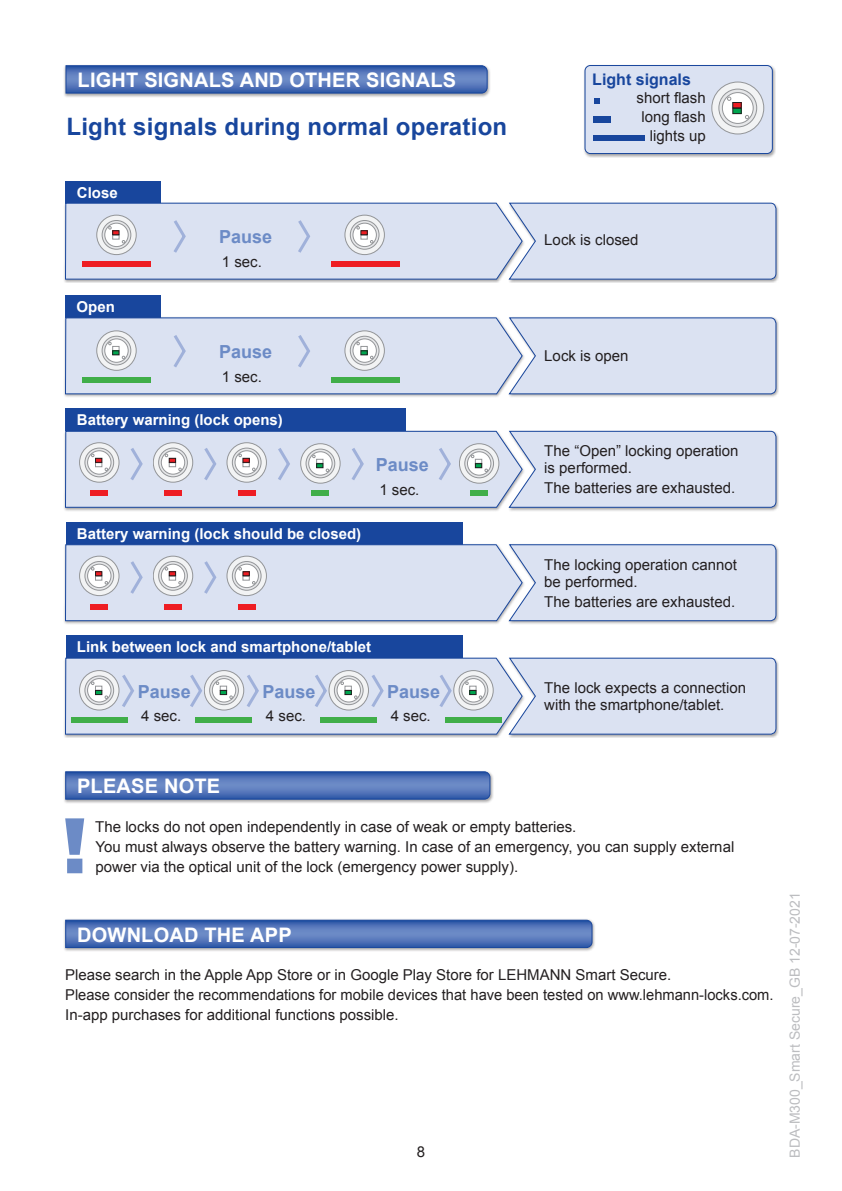
<style>
.page{position:relative;width:842px;height:1191px;background:#fff}
.page>*{position:absolute;margin:0;border:0;box-sizing:border-box;transform-origin:0 0}
.t1{font:700 24px "Arial";letter-spacing:.01em;color:#18469d}
.t2{font:700 20px "Arial";letter-spacing:.01em;color:#fff}
.t3{font:700 18px "Arial";color:#6c8bc6}
.t4{font:700 16px "Arial";color:#18469d}
.t5{font:15px/20px "Arial";color:#231f20}
.t6{font:700 15px "Arial";color:#fff}
.t7{font:14px "Arial";color:#bcbdc0}
</style>
<div class="page">
<div style="left:64px;top:64px;width:426px;height:34px;background:#231f20;opacity:.4"></div>
<svg style="left:65px;top:65px;width:423px;height:29px"></svg>
<div style="left:583px;top:64px;width:193px;height:94px;background:#231f20;opacity:.4"></div>
<div style="left:585px;top:65px;width:187px;height:88px;background:#dbe2f2;border-radius:5px"></div>
<div style="left:585px;top:65px;width:188px;height:89px;border:1px solid #18469d;border-radius:5px"></div>
<svg style="left:712px;top:82px;width:52px;height:52px"></svg>
<div style="left:712px;top:82px;width:52px;height:52px;border:1px solid #939598;border-radius:50%"></div>
<svg style="left:719px;top:89px;width:38px;height:38px"></svg>
<div style="left:719px;top:89px;width:38px;height:38px;border:1px solid #939598;border-radius:50%"></div>
<div style="left:722px;top:93px;width:31px;height:30px;background:#fff;border-radius:50%"></div>
<div style="left:722px;top:92px;width:31px;height:32px;border:1px solid #939598;border-radius:50%"></div>
<svg style="left:727px;top:97px;width:4px;height:4px"></svg>
<svg style="left:745px;top:115px;width:4px;height:4px"></svg>
<div style="left:733px;top:108px;width:8px;height:6px;background:#00a54f"></div>
<div style="left:732px;top:108px;width:9px;height:6px;border:1px solid #231f20"></div>
<div style="left:733px;top:102px;width:8px;height:6px;background:#ee1d23"></div>
<div style="left:732px;top:102px;width:9px;height:6px;border:1px solid #231f20"></div>
<svg style="left:594px;top:98px;width:5px;height:5px"></svg>
<div style="left:594px;top:116px;width:17px;height:6px;background:#18469d"></div>
<div style="left:594px;top:135px;width:51px;height:6px;background:#18469d"></div>
<div style="left:65px;top:295px;width:96px;height:22px;background:#18469d"></div>
<div style="left:63px;top:316px;width:462px;height:82px;background:#231f20;opacity:.4"></div>
<div style="left:508px;top:316px;width:271px;height:82px;background:#231f20;opacity:.4"></div>
<svg style="left:65px;top:317px;width:711px;height:77px"></svg>
<div style="left:66px;top:181px;width:95px;height:23px;background:#18469d"></div>
<div style="left:63px;top:202px;width:462px;height:81px;background:#231f20;opacity:.4"></div>
<div style="left:508px;top:202px;width:271px;height:81px;background:#231f20;opacity:.4"></div>
<svg style="left:65px;top:202px;width:711px;height:78px"></svg>
<div style="left:66px;top:408px;width:340px;height:23px;background:#18469d"></div>
<div style="left:63px;top:430px;width:462px;height:81px;background:#231f20;opacity:.4"></div>
<div style="left:508px;top:430px;width:271px;height:81px;background:#231f20;opacity:.4"></div>
<div style="left:66px;top:635px;width:396px;height:23px;background:#18469d"></div>
<div style="left:63px;top:656px;width:462px;height:82px;background:#231f20;opacity:.4"></div>
<div style="left:508px;top:656px;width:271px;height:82px;background:#231f20;opacity:.4"></div>
<svg style="left:65px;top:431px;width:711px;height:77px"></svg>
<div style="left:471px;top:490px;width:17px;height:6px;background:#40ae49"></div>
<div style="left:66px;top:522px;width:396px;height:22px;background:#18469d"></div>
<div style="left:63px;top:543px;width:462px;height:81px;background:#231f20;opacity:.4"></div>
<div style="left:508px;top:543px;width:271px;height:81px;background:#231f20;opacity:.4"></div>
<svg style="left:65px;top:544px;width:711px;height:77px"></svg>
<div style="left:238px;top:604px;width:17px;height:5px;background:#ee1d23"></div>
<svg style="left:65px;top:657px;width:711px;height:77px"></svg>
<div style="left:445px;top:717px;width:57px;height:6px;background:#40ae49"></div>
<div style="left:63px;top:770px;width:431px;height:34px;background:#231f20;opacity:.4"></div>
<svg style="left:65px;top:771px;width:426px;height:29px"></svg>
<svg style="left:65px;top:818px;width:19px;height:55px"></svg>
<div style="left:63px;top:918px;width:532px;height:34px;background:#231f20;opacity:.4"></div>
<svg style="left:65px;top:919px;width:528px;height:29px"></svg>
<h2 class="t2" style="left:78px;top:67px;width:380px">LIGHT SIGNALS AND OTHER SIGNALS</h2>
<p class="t4" style="left:592px;top:69px;width:100px">Light signals</p>
<p class="t5" style="left:637px;top:89px;width:71px;line-height:18.8px;text-align:center">short flash long flash</p>
<h1 class="t1" style="left:66px;top:110px;width:442px">Light signals during normal operation</h1>
<p class="t5" style="left:650px;top:126px;width:57px">lights up</p>
<p class="t6" style="left:77px;top:183px;width:42px">Close</p>
<p class="t6" style="left:77px;top:296px;width:40px">Open</p>
<p class="t3" style="left:219px;top:225px;width:55px">Pause</p>
<p class="t5" style="left:544px;top:230px;width:96px">Lock is closed</p>
<p class="t5" style="left:222px;top:252px;width:42px">1 sec.</p>
<p class="t3" style="left:219px;top:340px;width:55px">Pause</p>
<p class="t5" style="left:544px;top:346px;width:86px">Lock is open</p>
<p class="t5" style="left:222px;top:367px;width:42px">1 sec.</p>
<p class="t6" style="left:77px;top:410px;width:207px">Battery warning (lock opens)</p>
<p class="t6" style="left:77px;top:523px;width:286px">Battery warning (lock should be closed)</p>
<p class="t3" style="left:376px;top:453px;width:55px">Pause</p>
<p class="t5" style="left:544px;top:443px;width:196px;line-height:17px">The “Open” locking operation is performed.</p>
<p class="t5" style="left:379px;top:479px;width:42px">1 sec.</p>
<p class="t5" style="left:544px;top:478px;width:192px">The batteries are exhausted.</p>
<p class="t5" style="left:544px;top:556px;width:194px;line-height:17px">The locking operation cannot be performed.</p>
<p class="t5" style="left:544px;top:591px;width:192px">The batteries are exhausted.</p>
<p class="t6" style="left:77px;top:637px;width:296px">Link between lock and smartphone/tablet</p>
<p class="t3" style="left:138px;top:679px;width:55px">Pause</p>
<p class="t5" style="left:141px;top:706px;width:42px">4 sec.</p>
<p class="t3" style="left:262px;top:679px;width:55px">Pause</p>
<p class="t5" style="left:266px;top:706px;width:42px">4 sec.</p>
<p class="t3" style="left:387px;top:679px;width:55px">Pause</p>
<p class="t5" style="left:391px;top:706px;width:42px">4 sec.</p>
<p class="t5" style="left:544px;top:679px;width:203px;line-height:17px">The lock expects a connection with the smartphone/tablet.</p>
<h2 class="t2" style="left:77px;top:773px;width:145px">PLEASE NOTE</h2>
<p class="t5" style="left:95px;top:816px;width:640px">The locks do not open independently in case of weak or empty batteries.<br>You must always observe the battery warning. In case of an emergency, you can supply external power via the optical unit of the lock (emergency power supply).</p>
<h2 class="t2" style="left:77px;top:921px;width:216px">DOWNLOAD THE APP</h2>
<p class="t5" style="left:65px;top:964px;width:710px">Please search in the Apple App Store or in Google Play Store for LEHMANN Smart Secure.<br>Please consider the recommendations for mobile devices that have been tested on www.lehmann-locks.com.<br>In-app purchases for additional functions possible.</p>
<p class="t5" style="left:417px;top:1141px;width:10px">8</p>
<p class="t7" style="left:786px;top:1157px;width:267px;rotate:-90deg">BDA-M300_Smart Secure_GB 12-07-2021</p>
</div>
